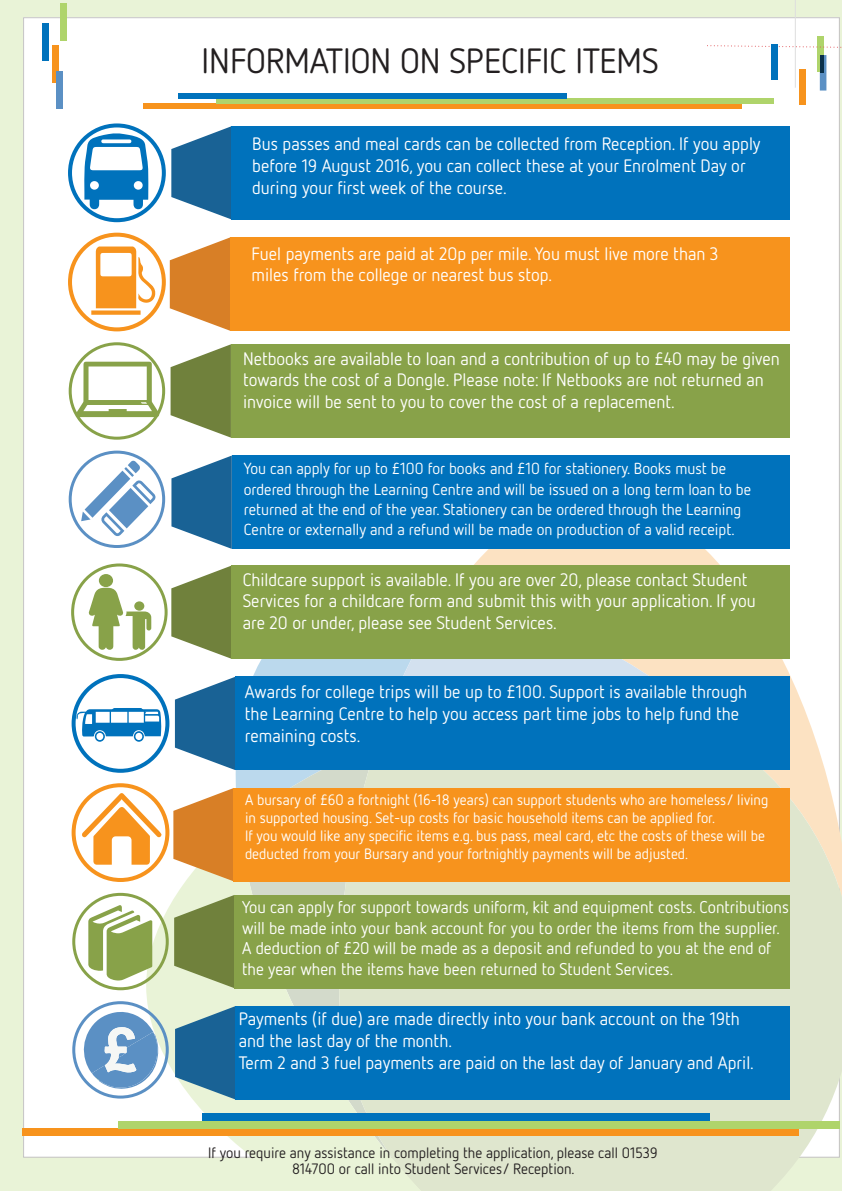
<style>
.page{position:relative;width:842px;height:1191px;background:#e9f3d7}
.page>*{position:absolute;margin:0;border:0;box-sizing:border-box;transform-origin:0 0}
.t1{font:35px "Netto OT";color:#231f20}
.t2{font:18px/21.6px "Netto OT";color:#fff}
.t3{font:17px/20.4px "Netto OT";color:#fff}
.t4{font:16px/20.4px "Netto OT";color:#fff}
.t5{font:15px/18px "Netto OT";color:#fff}
.t6{font:15px/16.5px "Netto OT";color:#231f20;text-align:center}
</style>
<div class="page">
<div style="left:24px;top:18px;width:815px;height:1139px;background:#fff"></div>
<svg style="left:474px;top:495px;width:366px;height:210px"></svg>
<svg style="left:235px;top:659px;width:141px;height:129px;fill:#bbd9ed"></svg>
<svg style="left:376px;top:659px;width:383px;height:17px;background:#dee0e0"></svg>
<svg style="left:239px;top:770px;width:100px;height:18px;background:#c3d9e1"></svg>
<svg style="left:339px;top:705px;width:503px;height:486px;fill:#dfe6ce"></svg>
<svg style="left:146px;top:827px;width:443px;height:364px"></svg>
<div style="left:23px;top:1128px;width:776px;height:7px;background:#f7931d"></div>
<div style="left:118px;top:1121px;width:722px;height:7px;background:#afd46b"></div>
<div style="left:68px;top:123px;width:98px;height:99px;border:4px solid #0072bc;border-radius:50%"></div>
<div style="left:68px;top:233px;width:98px;height:98px;border:4px solid #f7931d;border-radius:50%"></div>
<div style="left:69px;top:342px;width:96px;height:98px;border:3px solid #88a249;border-radius:50%"></div>
<div style="left:69px;top:450px;width:96px;height:98px;border:3px solid #5b90c4;border-radius:50%"></div>
<svg style="left:171px;top:126px;width:61px;height:93px"></svg>
<div style="left:232px;top:126px;width:558px;height:93px;background:#0072bc"></div>
<svg style="left:170px;top:237px;width:60px;height:94px"></svg>
<div style="left:230px;top:237px;width:560px;height:94px;background:#f7931d"></div>
<svg style="left:171px;top:344px;width:60px;height:93px"></svg>
<div style="left:231px;top:344px;width:559px;height:93px;background:#88a249"></div>
<svg style="left:171px;top:455px;width:61px;height:94px"></svg>
<div style="left:232px;top:455px;width:558px;height:94px;background:#0072bc"></div>
<div style="left:71px;top:563px;width:97px;height:98px;border:3px solid #88a249;border-radius:50%"></div>
<svg style="left:171px;top:565px;width:61px;height:94px"></svg>
<div style="left:232px;top:565px;width:558px;height:94px;background:#88a249"></div>
<div style="left:72px;top:674px;width:97px;height:99px;border:4px solid #0072bc;border-radius:50%"></div>
<div style="left:72px;top:783px;width:97px;height:99px;border:4px solid #f7931d;border-radius:50%"></div>
<div style="left:72px;top:893px;width:97px;height:97px;border:3px solid #88a249;border-radius:50%"></div>
<div style="left:72px;top:1001px;width:97px;height:97px;border:3px solid #5b90c4;border-radius:50%"></div>
<svg style="left:175px;top:677px;width:60px;height:93px"></svg>
<div style="left:235px;top:676px;width:555px;height:94px;background:#0072bc"></div>
<svg style="left:173px;top:788px;width:61px;height:93px"></svg>
<div style="left:234px;top:788px;width:556px;height:93px;background:#f7931d"></div>
<svg style="left:174px;top:895px;width:60px;height:93px;background:#8d9c61"></svg>
<div style="left:234px;top:895px;width:556px;height:93px;background:#88a249"></div>
<svg style="left:175px;top:1006px;width:60px;height:93px;background:#4c85a6"></svg>
<div style="left:235px;top:1006px;width:555px;height:93px;background:#0072bc"></div>
<svg style="left:91px;top:246px;width:65px;height:69px"></svg>
<svg style="left:84px;top:133px;width:64px;height:76px"></svg>
<svg style="left:76px;top:362px;width:84px;height:55px"></svg>
<svg style="left:109px;top:488px;width:39px;height:40px"></svg>
<svg style="left:85px;top:470px;width:45px;height:48px"></svg>
<svg style="left:101px;top:512px;width:23px;height:24px"></svg>
<svg style="left:81px;top:511px;width:10px;height:10px"></svg>
<svg style="left:124px;top:460px;width:32px;height:44px"></svg>
<svg style="left:88px;top:587px;width:63px;height:63px"></svg>
<div style="left:99px;top:574px;width:14px;height:13px;background:#88a249;border-radius:50%"></div>
<div style="left:134px;top:601px;width:10px;height:9px;background:#88a249;border-radius:50%"></div>
<svg style="left:75px;top:708px;width:86px;height:33px"></svg>
<svg style="left:82px;top:792px;width:79px;height:72px"></svg>
<svg style="left:88px;top:905px;width:64px;height:75px"></svg>
<svg style="left:83px;top:1011px;width:76px;height:78px"></svg>
<div style="left:52px;top:45px;width:7px;height:37px;background:#f7931d"></div>
<div style="left:60px;top:4px;width:7px;height:37px;background:#afd46b"></div>
<div style="left:42px;top:24px;width:7px;height:37px;background:#0072bc"></div>
<div style="left:56px;top:71px;width:7px;height:37px;background:#5b90c4"></div>
<hr style="left:795px;top:0;width:1px;height:88px;background:#dedede">
<div style="left:817px;top:37px;width:6px;height:35px;background:#afd46b"></div>
<svg style="left:820px;top:55px;width:6px;height:36px"></svg>
<hr style="left:820px;top:55px;width:3px;height:17px;background:#0a304a">
<svg style="left:707px;top:45px;width:135px;height:3px"></svg>
<div style="left:799px;top:69px;width:7px;height:35px;background:#f7931d"></div>
<div style="left:771px;top:44px;width:6px;height:35px;background:#0072bc"></div>
<div style="left:143px;top:103px;width:598px;height:6px;background:#f7931d"></div>
<div style="left:216px;top:98px;width:557px;height:5px;background:#afd46b"></div>
<div style="left:178px;top:93px;width:389px;height:6px;background:#0072bc"></div>
<div style="left:202px;top:1113px;width:507px;height:8px;background:#0072bc"></div>
<p class="t1" style="left:202px;top:39px;width:459px">INFORMATION ON SPECIFIC ITEMS</p>
<p class="t2" style="left:252px;top:133px;width:510px">Bus passes and meal cards can be collected from Reception. If you apply before 19 August 2016, you can collect these at your Enrolment Day or during your first week of the course.</p>
<p class="t2" style="left:252px;top:242px;width:468px">Fuel payments are paid at 20p per mile. You must live more than 3</p>
<p class="t2" style="left:252px;top:264px;width:302px">miles from the college or nearest bus stop.</p>
<p class="t2" style="left:243px;top:347px;width:538px">Netbooks are available to loan and a contribution of up to £40 may be given towards the cost of a Dongle. Please note: If Netbooks are not returned an invoice will be sent to you to cover the cost of a replacement.</p>
<p class="t4" style="left:244px;top:458px;width:509px">You can apply for up to £100 for books and £10 for stationery. Books must be ordered through the Learning Centre and will be issued on a long term loan to be returned at the end of the year. Stationery can be ordered through the Learning Centre or externally and a refund will be made on production of a valid receipt.</p>
<p class="t2" style="left:243px;top:568px;width:514px">Childcare support is available. If you are over 20, please contact Student<br>Services for a childcare form and submit this with your application. If you are 20 or under, please see Student Services.</p>
<p class="t2" style="left:245px;top:681px;width:504px">Awards for college trips will be up to £100. Support is available through the Learning Centre to help you access part time jobs to help fund the remaining costs.</p>
<p class="t5" style="left:245px;top:790px;width:525px">A bursary of £60 a fortnight (16-18 years) can support students who are homeless/ living in supported housing. Set-up costs for basic household items can be applied for.</p>
<p class="t5" style="left:245px;top:826px;width:521px">If you would like any specific items e.g. bus pass, meal card, etc the costs of these will be deducted from your Bursary and your fortnightly payments will be adjusted.</p>
<p class="t3" style="left:242px;top:897px;width:548px">You can apply for support towards uniform, kit and equipment costs. Contributions will be made into your bank account for you to order the items from the supplier.<br>A deduction of £20 will be made as a deposit and refunded to you at the end of the year when the items have been returned to Student Services.</p>
<p class="t2" style="left:239px;top:1007px;width:517px">Payments (if due) are made directly into your bank account on the 19th and the last day of the month.<br>Term 2 and 3 fuel payments are paid on the last day of January and April.</p>
<p class="t6" style="left:208px;top:1143px;width:451px">If you require any assistance in completing the application, please call 01539<br>814700 or call into Student Services/ Reception.</p>
</div>
